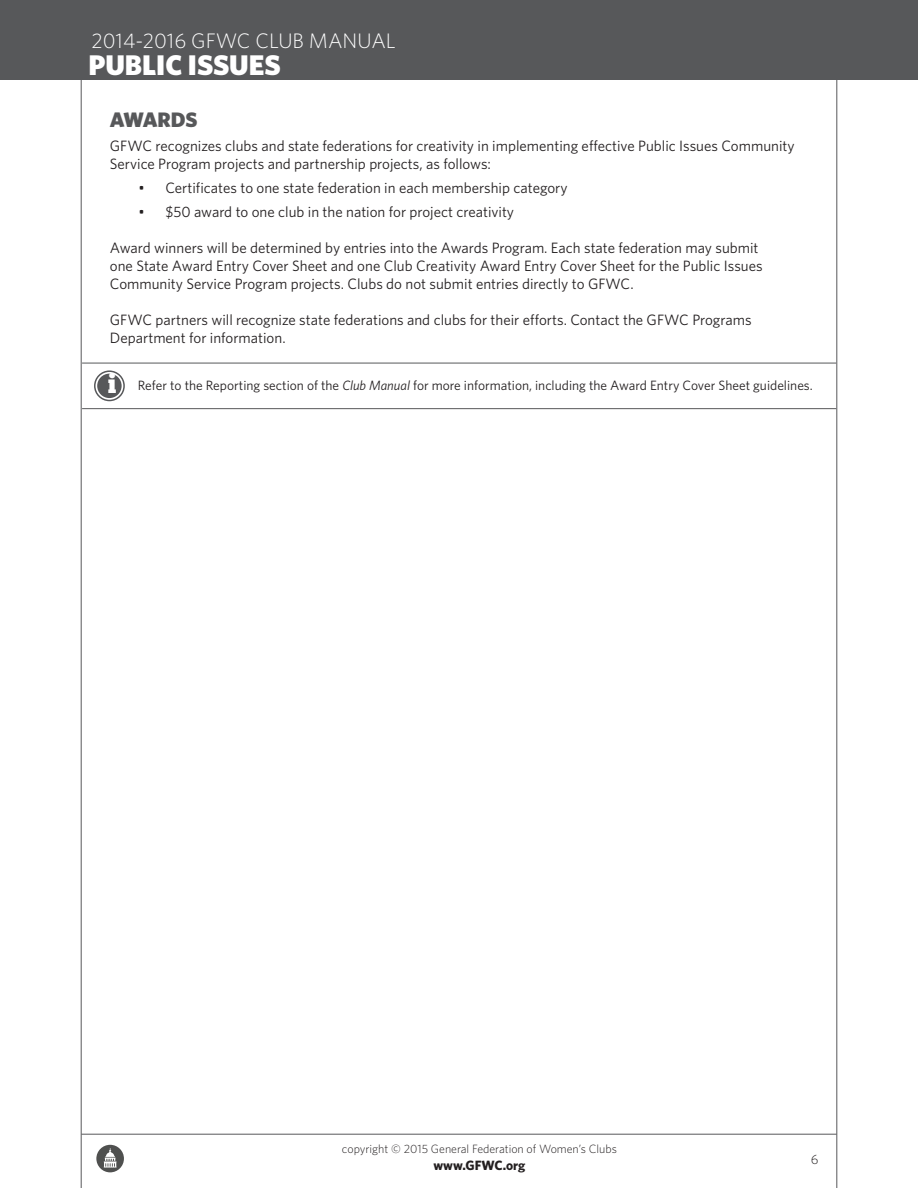
<style>
.page{position:relative;width:918px;height:1188px;background:#fff}
.page>*{position:absolute;margin:0;border:0;box-sizing:border-box;transform-origin:0 0}
.t1{font:900 28.5px "Whitney HTF";color:#fff}
.t2{font:300 21px "Whitney HTF";color:#fff}
.t3{font:900 21px "Whitney HTF";letter-spacing:-.01em;color:#57585a}
.t4{font:15px/18px "Whitney HTF";color:#231f20}
.t5{font:13.5px "Whitney HTF";color:#231f20}
.t6{font:700 13.5px "Whitney HTF";color:#231f20}
.t7{font:300 13.5px "Whitney HTF";color:#231f20}
.t8{font:300 12px "Whitney HTF";color:#231f20}
.s1{font-family:"Chunk Five";font-size:27px;color:#fff}
.s2{font-style:italic}
</style>
<div class="page">
<hr style="left:81px;top:1134px;width:756px;height:1px;background:#57585a">
<hr style="left:837px;top:0;width:1px;height:1188px;background:#57585a">
<hr style="left:81px;top:0;width:1px;height:1188px;background:#57585a">
<div style="left:0;top:0;width:918px;height:80px;background:#57585a"></div>
<div style="left:96px;top:1145px;width:28px;height:27px;background:#4f504f;border-radius:50%"></div>
<svg style="left:104px;top:1148px;width:13px;height:20px"></svg>
<hr style="left:82px;top:363px;width:754px;height:1px;background:#57585a">
<hr style="left:82px;top:408px;width:754px;height:1px;background:#57585a">
<svg style="left:95px;top:371px;width:29px;height:30px"></svg>
<div style="left:94px;top:370px;width:31px;height:31px;border:2px solid #57585a;border-radius:50%"></div>
<div style="left:97px;top:374px;width:25px;height:24px;background:#57585a;border-radius:50%"></div>
<h2 class="t2" style="left:92px;top:29px;width:306px">2014-2016 GFWC CLUB MANUAL</h2>
<h1 class="t1" style="left:89px;top:47px;width:194px">PUBLIC ISSUES</h1>
<h2 class="t3" style="left:110px;top:107px;width:89px">AWARDS</h2>
<p class="t4" style="left:110px;top:137px;width:686px">GFWC recognizes clubs and state federations for creativity in implementing effective Public Issues Community<br>Service Program projects and partnership projects, as follows:</p>
<p class="t4" style="left:138px;top:179px;width:431px">• Certificates to one state federation in each membership category</p>
<p class="t4" style="left:138px;top:203px;width:377px">• $50 award to one club in the nation for project creativity</p>
<p class="t4" style="left:110px;top:239px;width:654px">Award winners will be determined by entries into the Awards Program. Each state federation may submit one State Award Entry Cover Sheet and one Club Creativity Award Entry Cover Sheet for the Public Issues<br>Community Service Program projects. Clubs do not submit entries directly to GFWC.</p>
<p class="t4" style="left:110px;top:311px;width:643px">GFWC partners will recognize state federations and clubs for their efforts. Contact the GFWC Programs<br>Department for information.</p>
<p class="t5" style="left:108px;top:378px;width:707px"><span class="s1">i</span> Refer to the Reporting section of the <span class="s2">Club Manual</span> for more information, including the Award Entry Cover Sheet guidelines.</p>
<p class="t8" style="left:342px;top:1142px;width:277px">copyright © 2015 General Federation of Women’s Clubs</p>
<p class="t6" style="left:433px;top:1157px;width:93px">www.GFWC.org</p>
<p class="t7" style="left:811px;top:1152px;width:9px">6</p>
</div>
